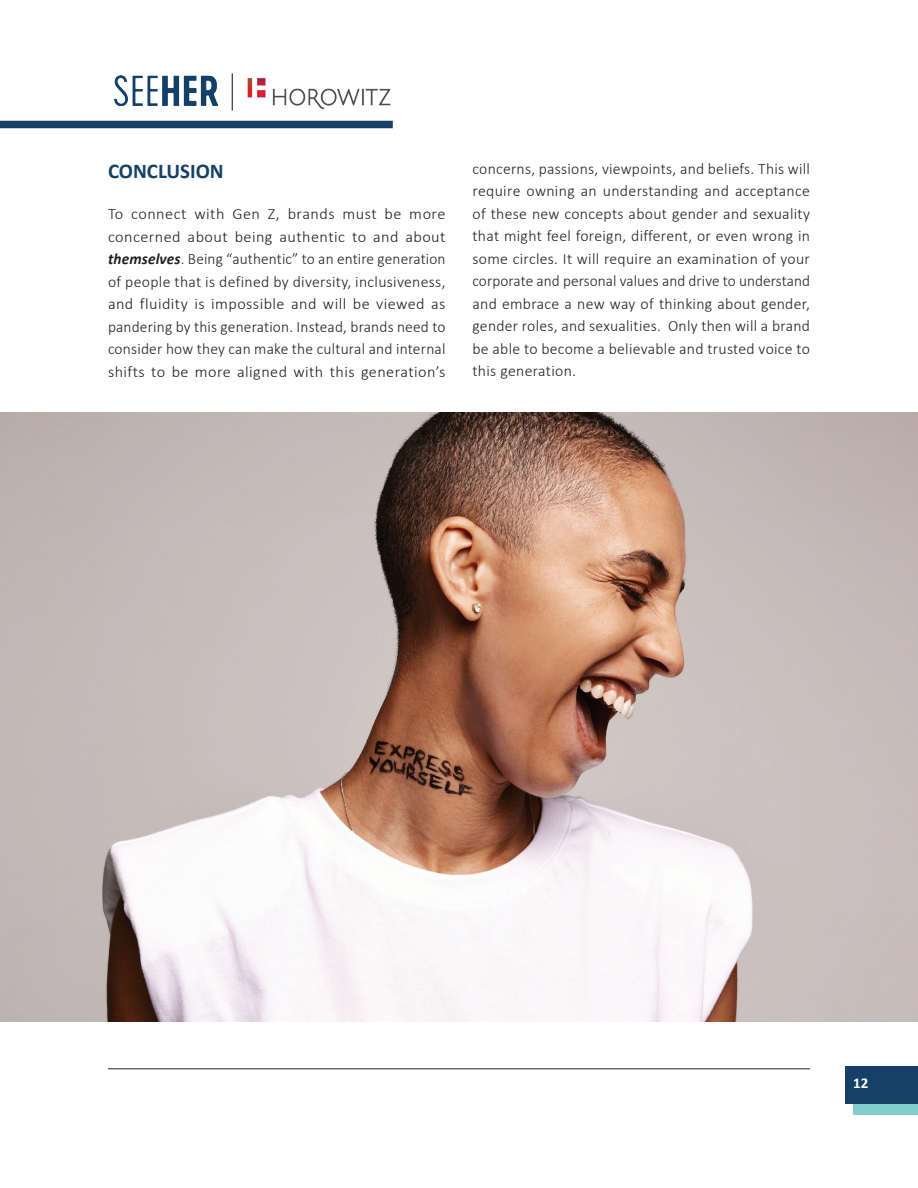
<style>
.page{position:relative;width:918px;height:1188px;background:#fff}
.page>*{position:absolute;margin:0;border:0;box-sizing:border-box;transform-origin:0 0}
.t1{font:700 21px "Calibri";color:#164068}
.t2{font:300 15.75px/22.5px "Calibri";letter-spacing:.02em;color:#231f20;text-align:justify}
.t3{font:700 15px "Calibri";color:#fff}
.s1{font-weight:700;font-style:italic}
</style>
<div class="page">
<img style="left:0;top:413px;width:918px;height:609px">
<hr style="left:108px;top:1068px;width:702px;height:1px;background:#231f20">
<div style="left:854px;top:1077px;width:64px;height:37px;background:#81cfcd"></div>
<div style="left:845px;top:1066px;width:73px;height:38px;background:#164068"></div>
<img style="left:247px;top:78px;width:144px;height:32px">
<div style="left:0;top:121px;width:393px;height:7px;background:#164068"></div>
<img style="left:115px;top:76px;width:103px;height:29px">
<hr style="left:232px;top:73px;width:1px;height:38px;background:#231f20">
<h1 class="t1" style="left:108px;top:156px;width:117px">CONCLUSION</h1>
<p class="t2" style="left:108px;top:203px;width:339px">To connect with Gen Z, brands must be more concerned about being authentic to and about <span class="s1">themselves</span>. Being “authentic” to an entire generation of people that is defined by diversity, inclusiveness, and fluidity is impossible and will be viewed as pandering by this generation. Instead, brands need to consider how they can make the cultural and internal shifts to be more aligned with this generation’s</p>
<p class="t2" style="left:472px;top:157px;width:339px">concerns, passions, viewpoints, and beliefs. This will require owning an understanding and acceptance of these new concepts about gender and sexuality that might feel foreign, different, or even wrong in some circles. It will require an examination of your corporate and personal values and drive to understand and embrace a new way of thinking about gender, gender roles, and sexualities. Only then will a brand be able to become a believable and trusted voice to this generation.</p>
<p class="t3" style="left:853px;top:1073px;width:17px">12</p>
</div>
